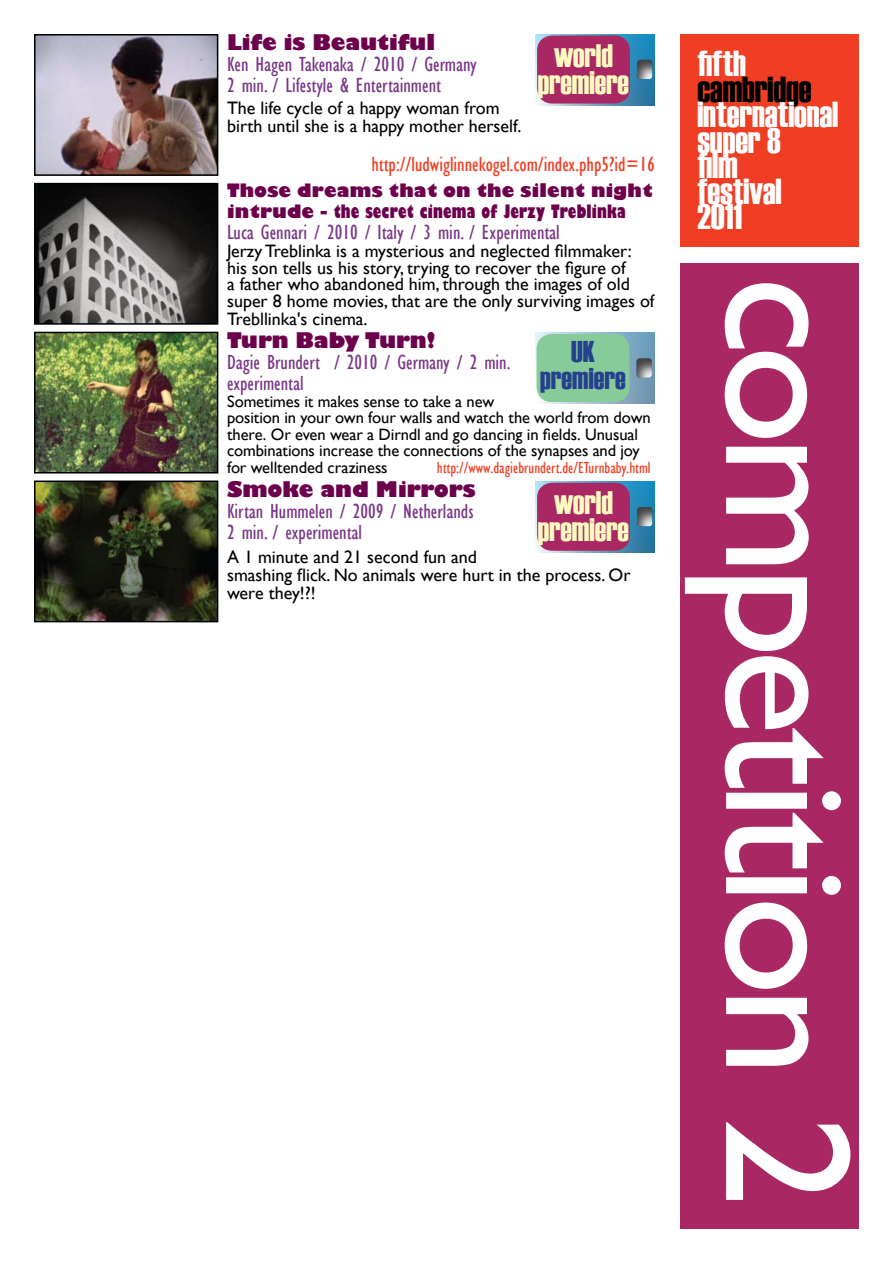
<style>
.page{position:relative;width:893px;height:1263px;background:#fff}
.page>*{position:absolute;margin:0;border:0;box-sizing:border-box;transform-origin:0 0}
.t1{font:180px "Gill Sans";letter-spacing:-.045em;color:#fff}
.t2{font:36px/25.5px "Haettenschweiler";letter-spacing:-.005em;color:#fff}
.t3{font:36px "Haettenschweiler";letter-spacing:-.005em;color:#000}
.t4{font:32.4px/27px "Haettenschweiler";letter-spacing:-.005em;color:#fffac2;text-align:center}
.t5{font:30px/27px "Haettenschweiler";color:#25408f;text-align:center}
.t6{font:condensed 21px/21px "Gill Sans";color:#793686}
.t7{font:condensed 21px "Gill Sans";color:#ef3e23}
.t8{font:800 21px "Gill Sans";color:#6c004c}
.t9{font:800 21px "Gill Sans";letter-spacing:-.02em;color:#6c004c}
.t10{font:18px/17px "Gill Sans";color:#000}
.t11{font:800 18px/21px "Gill Sans";letter-spacing:.015em;color:#6c004c}
.t12{font:16.5px/16.5px "Gill Sans";letter-spacing:-.005em;color:#000}
.t13{font:condensed 16.5px "Gill Sans";color:#ef3e23}
.s1{font-stretch:condensed}
</style>
<div class="page">
<div style="left:680px;top:34px;width:179px;height:213px;background:#ef3e23"></div>
<div style="left:680px;top:264px;width:179px;height:965px;background:#a92864"></div>
<img style="left:37px;top:37px;width:178px;height:136px">
<div style="left:34px;top:34px;width:184px;height:142px;border:2px solid #000"></div>
<img style="left:37px;top:335px;width:178px;height:135px">
<div style="left:34px;top:332px;width:184px;height:141px;border:2px solid #000"></div>
<img style="left:37px;top:483px;width:178px;height:136px">
<div style="left:34px;top:480px;width:184px;height:142px;border:2px solid #000"></div>
<img style="left:37px;top:186px;width:178px;height:136px">
<div style="left:34px;top:183px;width:184px;height:142px;border:2px solid #000"></div>
<svg style="left:535px;top:34px;width:120px;height:71px;background:#4496be"></svg>
<div style="left:537px;top:35px;width:93px;height:69px;background:#a92864;border-radius:15px"></div>
<div style="left:636px;top:58px;width:20px;height:22px;background:#000;opacity:.75"></div>
<svg style="left:535px;top:333px;width:120px;height:71px;background:#89adc3"></svg>
<div style="left:536px;top:334px;width:93px;height:68px;background:#88cb9b;border-radius:15px"></div>
<div style="left:636px;top:356px;width:19px;height:22px;background:#000;opacity:.75"></div>
<svg style="left:535px;top:481px;width:120px;height:72px;background:#4a96be"></svg>
<div style="left:537px;top:483px;width:93px;height:68px;background:#a92864;border-radius:15px"></div>
<div style="left:636px;top:505px;width:20px;height:22px;background:#000;opacity:.75"></div>
<p class="t8" style="left:227px;top:29px;width:210px">Life is Beautiful</p>
<p class="t6" style="left:227px;top:54px;width:251px">Ken Hagen Takenaka / 2010 / Germany<br>2 min. / Lifestyle &amp; Entertainment</p>
<p class="t10" style="left:227px;top:100px;width:296px;line-height:18px">The life cycle of a happy woman from birth until she is a happy mother herself.</p>
<p class="t7" style="left:372px;top:152px;width:285px">http://ludwiglinnekogel.com/index.php5?id=16</p>
<p class="t11" style="left:227px;top:181px;width:427px">Those dreams that on the silent night intrude - <span class="s1">the secret cinema of Jerzy Treblinka</span></p>
<p class="t6" style="left:227px;top:222px;width:334px">Luca Gennari / 2010 / Italy / 3 min. / Experimental</p>
<p class="t10" style="left:227px;top:243px;width:429px">Jerzy Treblinka is a mysterious and neglected filmmaker: his son tells us his story, trying to recover the figure of<br>a father who abandoned him, through the images of old super 8 home movies, that are the only surviving images of Trebllinka's cinema.</p>
<p class="t9" style="left:227px;top:328px;width:210px">Turn Baby Turn!</p>
<p class="t6" style="left:227px;top:352px;width:285px">Dagie Brundert / 2010 / Germany / 2 min. experimental</p>
<p class="t12" style="left:227px;top:393px;width:425px">Sometimes it makes sense to take a new<br>position in your own four walls and watch the world from down there. Or even wear a Dirndl and go dancing in fields. Unusual combinations increase the connections of the synapses and joy for welltended craziness</p>
<h3 class="t4" style="left:538px;top:42px;width:93px">world premiere</h3>
<h3 class="t5" style="left:540px;top:338px;width:87px">UK premiere</h3>
<p class="t13" style="left:437px;top:458px;width:215px">http://www.dagiebrundert.de/ETurnbaby.html</p>
<p class="t8" style="left:227px;top:476px;width:250px">Smoke and Mirrors</p>
<p class="t6" style="left:227px;top:501px;width:248px">Kirtan Hummelen / 2009 / Netherlands<br>2 min. / experimental</p>
<p class="t10" style="left:227px;top:548px;width:405px;line-height:18px">A 1 minute and 21 second fun and<br>smashing flick. No animals were hurt in the process. Or were they!?!</p>
<h3 class="t4" style="left:538px;top:489px;width:93px">world premiere</h3>
<h2 class="t2" style="left:697px;top:51px;width:50px">fifth</h2>
<h2 class="t3" style="left:697px;top:65px;width:116px">cambridge</h2>
<h2 class="t2" style="left:697px;top:102px;width:143px">international super 8<br>film<br>festival<br>2011</h2>
<h1 class="t1" style="left:891px;top:276px;width:931px;rotate:90deg">competition 2</h1>
</div>
